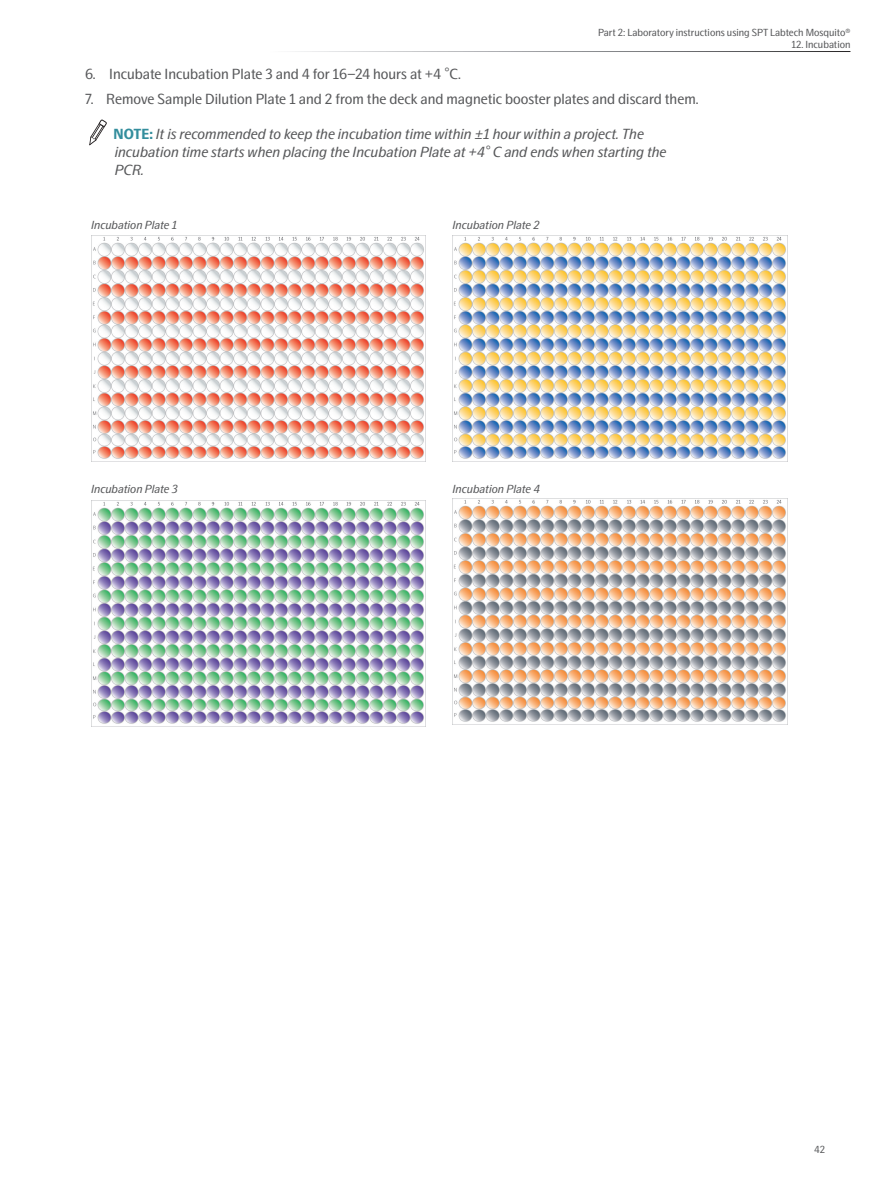
<style>
.page{position:relative;width:893px;height:1191px;background:#fff}
.page>*{position:absolute;margin:0;border:0;box-sizing:border-box;transform-origin:0 0}
.Note{font:italic 15px/18px "Swedish Gothic";color:#57585a}
.t1{font:15px "Swedish Gothic";color:#57585a}
.Picture_caption_-_wo_number{font:italic 12px "Swedish Gothic";color:#57585a}
.right_corner{font:10.5px "Swedish Gothic";color:#57585a}
.s1{font-weight:700;font-style:normal;color:#338e9d}
</style>
<div class="page">
<img style="left:91px;top:236px;width:335px;height:225px">
<img style="left:452px;top:235px;width:335px;height:226px">
<img style="left:91px;top:500px;width:335px;height:226px">
<img style="left:452px;top:499px;width:334px;height:225px">
<svg style="left:89px;top:120px;width:18px;height:25px"></svg>
<p class="right_corner" style="left:598px;top:26px;width:254px">Part 2: Laboratory instructions using SPT Labtech Mosquito®</p>
<p class="right_corner" style="left:791px;top:39px;width:61px">12. Incubation</p>
<p class="t1" style="left:85px;top:66px;width:377px">6. Incubate Incubation Plate 3 and 4 for 16–24 hours at +4 °C.</p>
<p class="t1" style="left:85px;top:90px;width:615px">7. Remove Sample Dilution Plate 1 and 2 from the deck and magnetic booster plates and discard them.</p>
<p class="Note" style="left:114px;top:124px;width:554px"><span class="s1">NOTE:</span> It is recommended to keep the incubation time within ±1 hour within a project. The incubation time starts when placing the Incubation Plate at +4° C and ends when starting the<br>PCR.</p>
<p class="Picture_caption_-_wo_number" style="left:91px;top:218px;width:88px">Incubation Plate 1</p>
<p class="Picture_caption_-_wo_number" style="left:452px;top:218px;width:88px">Incubation Plate 2</p>
<p class="Picture_caption_-_wo_number" style="left:91px;top:482px;width:88px">Incubation Plate 3</p>
<p class="Picture_caption_-_wo_number" style="left:452px;top:482px;width:89px">Incubation Plate 4</p>
<p class="right_corner" style="left:814px;top:1143px;width:12px">42</p>
</div>
